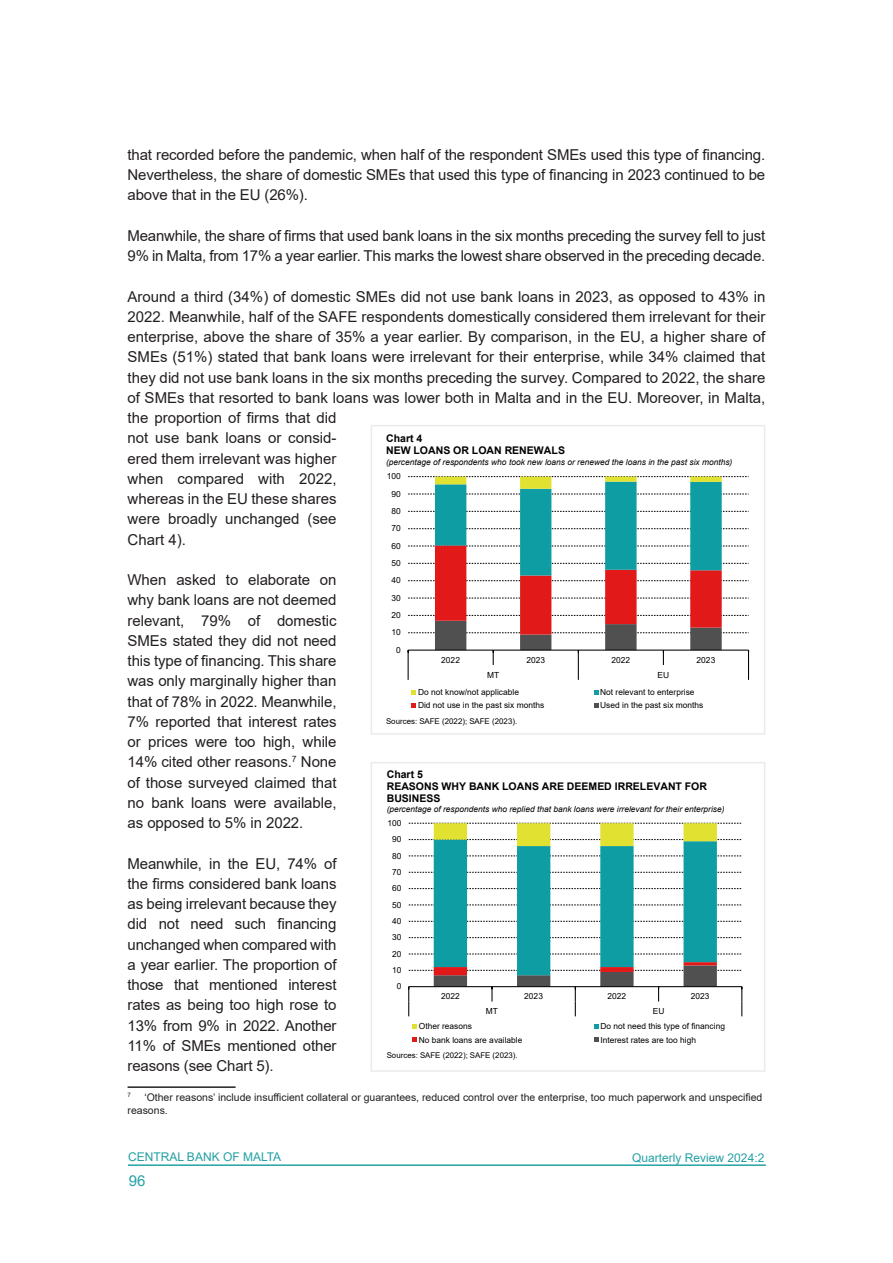
<style>
.page{position:relative;width:893px;height:1263px;background:#fff}
.page>*{position:absolute;margin:0;border:0;box-sizing:border-box;transform-origin:0 0}
.QR_Normal_Text{font:15px/20.2px "Arial";color:#231f20;text-align:justify}
.t1{font:15px "Arial";color:#23a1a3}
.t2{font:12px "Arial";color:#23a1a3}
.QR_Footnote{font:10.5px/13.5px "Arial";color:#231f20}
.t3{font:700 10.5px/12.1px "Arial";color:#000}
.t4{font:8.4px "Arial";color:#000}
.t5{font:italic 8.4px "Arial";color:#000}
.t6{font:7.95px "Arial";letter-spacing:.005em;color:#000}
.t7{font:7.8px "Arial";letter-spacing:.005em;color:#000}
.QR_Footnote-2{font:6.15px "Arial";color:#231f20}
</style>
<div class="page">
<hr style="left:128px;top:1164px;width:638px;height:2px;background:#23a1a3">
<hr style="left:128px;top:1086px;width:108px;height:2px;background:#231f20">
<svg style="left:408px;top:476px;width:341px;height:204px"></svg>
<svg style="left:412px;top:690px;width:4px;height:4px"></svg>
<svg style="left:594px;top:690px;width:4px;height:4px"></svg>
<svg style="left:412px;top:703px;width:4px;height:4px"></svg>
<svg style="left:594px;top:703px;width:4px;height:4px"></svg>
<div style="left:371px;top:425px;width:394px;height:310px;border:2px solid #ebebeb"></div>
<svg style="left:408px;top:823px;width:334px;height:193px"></svg>
<svg style="left:413px;top:1025px;width:4px;height:4px"></svg>
<svg style="left:594px;top:1025px;width:4px;height:4px"></svg>
<svg style="left:413px;top:1038px;width:4px;height:4px"></svg>
<svg style="left:594px;top:1038px;width:4px;height:4px"></svg>
<div style="left:371px;top:762px;width:394px;height:310px;border:2px solid #ebebeb"></div>
<p class="QR_Normal_Text" style="left:128px;top:144px;width:639px">that recorded before the pandemic, when half of the respondent SMEs used this type of financing.<br>Nevertheless, the share of domestic SMEs that used this type of financing in 2023 continued to be above that in the EU (26%).</p>
<p class="QR_Normal_Text" style="left:128px;top:225px;width:639px">Meanwhile, the share of firms that used bank loans in the six months preceding the survey fell to just<br>9% in Malta, from 17% a year earlier. This marks the lowest share observed in the preceding decade.</p>
<p class="QR_Normal_Text" style="left:128px;top:286px;width:639px;text-align:left">Around a third (34%) of domestic SMEs did not use bank loans in 2023, as opposed to 43% in 2022. Meanwhile, half of the SAFE respondents domestically considered them irrelevant for their enterprise, above the share of 35% a year earlier. By comparison, in the EU, a higher share of SMEs (51%) stated that bank loans were irrelevant for their enterprise, while 34% claimed that they did not use bank loans in the six months preceding the survey. Compared to 2022, the share of SMEs that resorted to bank loans was lower both in Malta and in the EU. Moreover, in Malta, the proportion of firms that did<br>not use bank loans or consid-<br>ered them irrelevant was higher<br>when compared with 2022,<br>whereas in the EU these shares<br>were broadly unchanged (see<br>Chart 4).</p>
<p class="QR_Normal_Text" style="left:128px;top:570px;width:210px">When asked to elaborate on why bank loans are not deemed relevant, 79% of domestic SMEs stated they did not need this type of financing. This share was only marginally higher than that of 78% in 2022. Meanwhile, 7% reported that interest rates or prices were too high, while 14% cited other reasons.<sup>7</sup> None of those surveyed claimed that no bank loans were available, as opposed to 5% in 2022.</p>
<p class="QR_Normal_Text" style="left:128px;top:853px;width:210px">Meanwhile, in the EU, 74% of the firms considered bank loans as being irrelevant because they did not need such financing unchanged when compared with a year earlier. The proportion of those that mentioned interest rates as being too high rose to 13% from 9% in 2022. Another 11% of SMEs mentioned other reasons (see Chart 5).</p>
<p class="QR_Footnote-2" style="left:128px;top:1091px;width:5px">7</p>
<p class="t3" style="left:386px;top:433px;width:180px">Chart 4<br>NEW LOANS OR LOAN RENEWALS</p>
<p class="t5" style="left:386px;top:456px;width:348px">(percentage of respondents who took new loans or renewed the loans in the past six months)</p>
<p class="t4" style="left:387px;top:471px;width:15px">100</p>
<p class="t4" style="left:391px;top:488px;width:11px">90</p>
<p class="t4" style="left:391px;top:505px;width:11px">80</p>
<p class="t4" style="left:391px;top:523px;width:11px">70</p>
<p class="t4" style="left:391px;top:540px;width:11px">60</p>
<p class="t4" style="left:391px;top:557px;width:11px">50</p>
<p class="t4" style="left:391px;top:575px;width:11px">40</p>
<p class="t4" style="left:391px;top:592px;width:11px">30</p>
<p class="t4" style="left:391px;top:609px;width:11px">20</p>
<p class="t4" style="left:391px;top:627px;width:11px">10</p>
<p class="t4" style="left:396px;top:644px;width:6px">0</p>
<p class="t4" style="left:441px;top:654px;width:20px">2022</p>
<p class="t4" style="left:526px;top:654px;width:20px">2023</p>
<p class="t4" style="left:611px;top:654px;width:20px">2022</p>
<p class="t4" style="left:697px;top:654px;width:20px">2023</p>
<p class="t4" style="left:487px;top:669px;width:14px">MT</p>
<p class="t4" style="left:658px;top:669px;width:13px">EU</p>
<p class="t4" style="left:418px;top:686px;width:102px">Do not know/not applicable</p>
<p class="t4" style="left:600px;top:686px;width:96px">Not relevant to enterprise</p>
<p class="t4" style="left:418px;top:699px;width:128px">Did not use in the past six months</p>
<p class="t4" style="left:600px;top:699px;width:105px">Used in the past six months</p>
<p class="t6" style="left:386px;top:716px;width:133px">Sources: SAFE (2022); SAFE (2023).</p>
<p class="t3" style="left:387px;top:768px;width:322px">Chart 5<br>REASONS WHY BANK LOANS ARE DEEMED IRRELEVANT FOR<br>BUSINESS</p>
<p class="t5" style="left:387px;top:804px;width:339px">(percentage of respondents who replied that bank loans were irrelevant for their enterprise)</p>
<p class="t4" style="left:387px;top:817px;width:15px">100</p>
<p class="t4" style="left:392px;top:833px;width:11px">90</p>
<p class="t4" style="left:392px;top:850px;width:11px">80</p>
<p class="t4" style="left:392px;top:866px;width:11px">70</p>
<p class="t4" style="left:392px;top:882px;width:11px">60</p>
<p class="t4" style="left:392px;top:899px;width:11px">50</p>
<p class="t4" style="left:392px;top:915px;width:11px">40</p>
<p class="t4" style="left:392px;top:931px;width:11px">30</p>
<p class="t4" style="left:392px;top:948px;width:11px">20</p>
<p class="t4" style="left:392px;top:964px;width:11px">10</p>
<p class="t4" style="left:397px;top:980px;width:6px">0</p>
<p class="t4" style="left:441px;top:991px;width:20px">2022</p>
<p class="t4" style="left:524px;top:991px;width:20px">2023</p>
<p class="t4" style="left:608px;top:991px;width:20px">2022</p>
<p class="t4" style="left:691px;top:991px;width:20px">2023</p>
<p class="t4" style="left:486px;top:1005px;width:14px">MT</p>
<p class="t4" style="left:653px;top:1005px;width:13px">EU</p>
<p class="t4" style="left:419px;top:1021px;width:55px">Other reasons</p>
<p class="t4" style="left:600px;top:1021px;width:126px">Do not need this type of financing</p>
<p class="t4" style="left:419px;top:1034px;width:105px">No bank loans are available</p>
<p class="t4" style="left:600px;top:1034px;width:97px">Interest rates are too high</p>
<p class="t7" style="left:387px;top:1050px;width:133px">Sources: SAFE (2022); SAFE (2023).</p>
<p class="QR_Footnote" style="left:128px;top:1090px;width:636px;text-indent:17px">‘Other reasons’ include insufficient collateral or guarantees, reduced control over the enterprise, too much paperwork and unspecified reasons.</p>
<p class="t2" style="left:128px;top:1149px;width:155px">CENTRAL BANK OF MALTA</p>
<p class="t2" style="left:632px;top:1150px;width:134px">Quarterly Review 2024:2</p>
<p class="t1" style="left:129px;top:1170px;width:18px">96</p>
</div>
